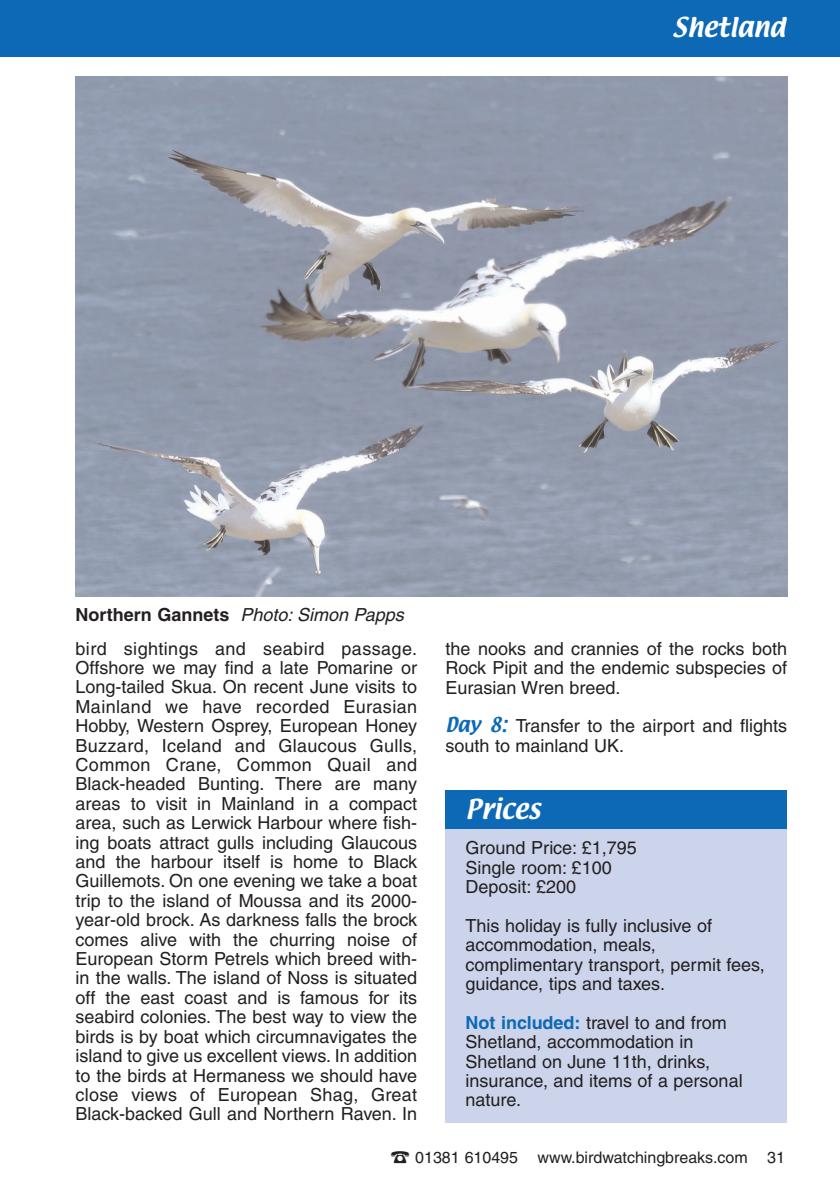
<style>
.page{position:relative;width:840px;height:1190px;background:#fff}
.page>*{position:absolute;margin:0;border:0;box-sizing:border-box;transform-origin:0 0}
.t1{font:24px "Textile";color:#fff}
.t2{font:18px/19.4px "Helvetica";color:#231f20}
.t3{font:italic 18px "Helvetica";color:#231f20}
.t4{font:16px "Helvetica";color:#231f20}
.s1{font-weight:700;font-style:normal}
.s2{font-family:"Textile";color:#0d69b5}
.s3{font-weight:700;color:#0d69b5}
</style>
<div class="page">
<div style="left:0;top:0;width:840px;height:57px;background:#0d69b5"></div>
<div style="left:446px;top:810px;width:341px;height:312px;background:#cbd4eb"></div>
<div style="left:446px;top:790px;width:341px;height:39px;background:#0d69b5"></div>
<img style="left:76px;top:77px;width:711px;height:519px">
<p class="t3" style="left:76px;top:608px;width:330px"><span class="s1">Northern Gannets</span> Photo: Simon Papps</p>
<h1 class="t1" style="left:673px;top:17px;width:114px">Shetland</h1>
<p class="t2" style="left:76px;top:640px;width:343px;text-align:justify">bird sightings and seabird passage.<br>Offshore we may find a late Pomarine or Long-tailed Skua. On recent June visits to Mainland we have recorded Eurasian Hobby, Western Osprey, European Honey Buzzard, Iceland and Glaucous Gulls, Common Crane, Common Quail and Black-headed Bunting. There are many areas to visit in Mainland in a compact area, such as Lerwick Harbour where fish&shy;ing boats attract gulls including Glaucous and the harbour itself is home to Black Guillemots. On one evening we take a boat trip to the island of Moussa and its 2000- year-old brock. As darkness falls the brock comes alive with the churring noise of European Storm Petrels which breed with&shy;in the walls. The island of Noss is situated off the east coast and is famous for its seabird colonies. The best way to view the birds is by boat which circumnavigates the island to give us excellent views. In addition to the birds at Hermaness we should have close views of European Shag, Great Black-backed Gull and Northern Raven. In</p>
<p class="t2" style="left:446px;top:640px;width:343px;text-align:justify">the nooks and crannies of the rocks both Rock Pipit and the endemic subspecies of Eurasian Wren breed.</p>
<p class="t2" style="left:446px;top:718px;width:343px"><span class="s2">Day 8:</span> Transfer to the airport and flights south to mainland UK.</p>
<h1 class="t1" style="left:466px;top:799px;width:76px">Prices</h1>
<p class="t2" style="left:466px;top:840px;width:173px">Ground Price: £1,795<br>Single room: £100<br>Deposit: £200</p>
<p class="t2" style="left:466px;top:918px;width:301px">This holiday is fully inclusive of accommodation, meals, complimentary transport, permit fees, guidance, tips and taxes.</p>
<p class="t2" style="left:466px;top:1015px;width:279px"><span class="s3">Not included:</span> travel to and from<br>Shetland, accommodation in<br>Shetland on June 11th, drinks, insurance, and items of a personal nature.</p>
<p class="t4" style="left:390px;top:1151px;width:396px">☎ 01381 610495 www.birdwatchingbreaks.com 31</p>
</div>
